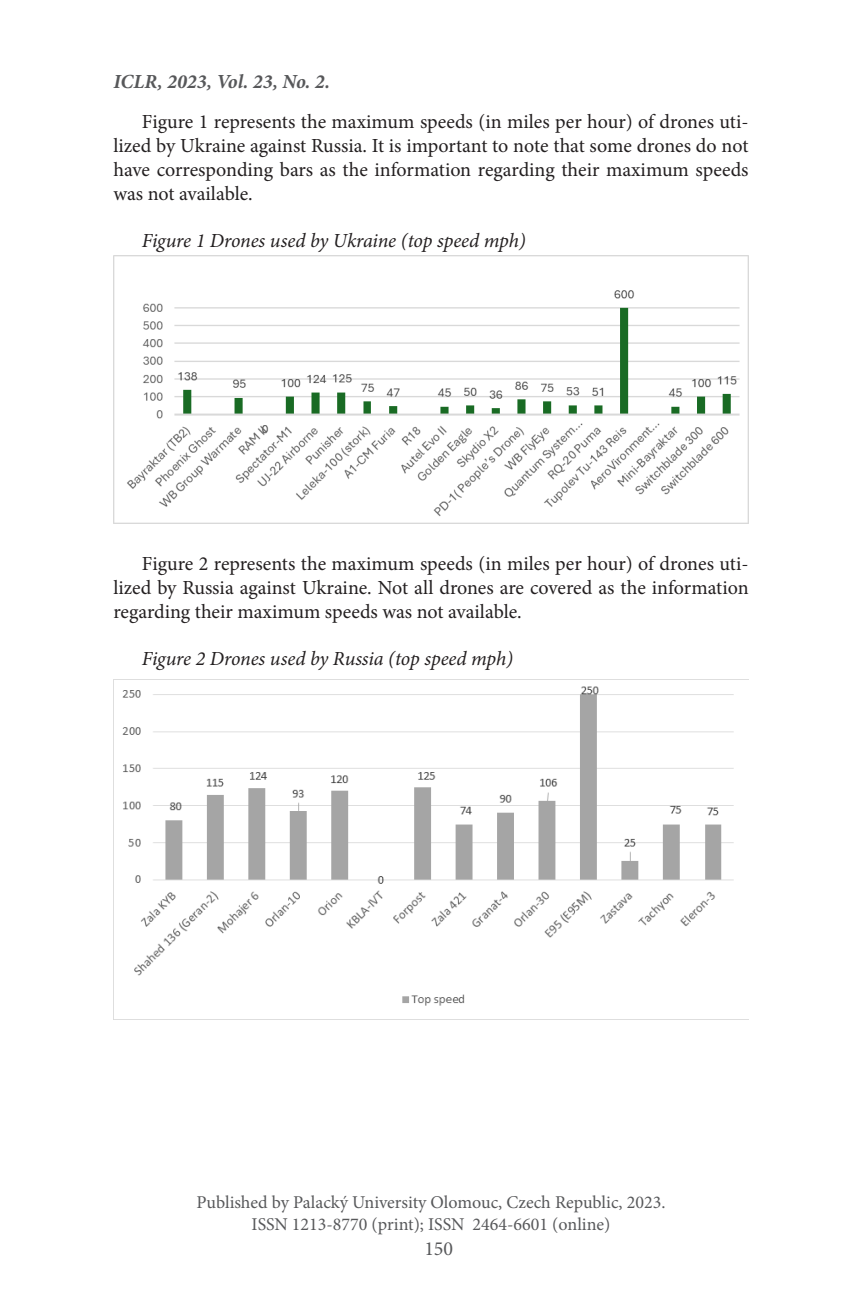
<style>
.page{position:relative;width:862px;height:1299px;background:#fff}
.page>*{position:absolute;margin:0;border:0;box-sizing:border-box;transform-origin:0 0}
.t1{font:20px/24px "Minion Pro";color:#231f20;text-align:justify}
.Podnadpis2{font:italic 20px "Minion Pro";letter-spacing:-.01em;color:#231f20}
.t2{font:italic 700 20px "Minion Pro";color:#57585a}
.t3{font:20px "Minion Pro";color:#57585a}
.t4{font:18px/21.6px "Minion Pro";color:#57585a;text-align:center}
</style>
<div class="page">
<img style="left:113px;top:255px;width:635px;height:268px">
<img style="left:114px;top:679px;width:634px;height:327px">
<p class="t2" style="left:113px;top:68px;width:218px">ICLR, 2023, Vol. 23, No. 2.</p>
<p class="t1" style="left:113px;top:110px;width:636px;text-indent:28px">Figure 1 represents the maximum speeds (in miles per hour) of drones uti&shy;lized by Ukraine against Russia. It is important to note that some drones do not have corresponding bars as the information regarding their maximum speeds was not available.</p>
<p class="Podnadpis2" style="left:142px;top:227px;width:385px">Figure 1 Drones used by Ukraine (top speed mph)</p>
<p class="t1" style="left:113px;top:552px;width:637px;text-indent:28px">Figure 2 represents the maximum speeds (in miles per hour) of drones uti&shy;lized by Russia against Ukraine. Not all drones are covered as the information regarding their maximum speeds was not available.</p>
<p class="Podnadpis2" style="left:142px;top:645px;width:373px">Figure 2 Drones used by Russia (top speed mph)</p>
<p class="t4" style="left:196px;top:1191px;width:470px">Published by Palacký University Olomouc, Czech Republic, 2023.<br>ISSN 1213-8770 (print); ISSN 2464-6601 (online)</p>
<p class="t3" style="left:424px;top:1234px;width:30px">150</p>
</div>
